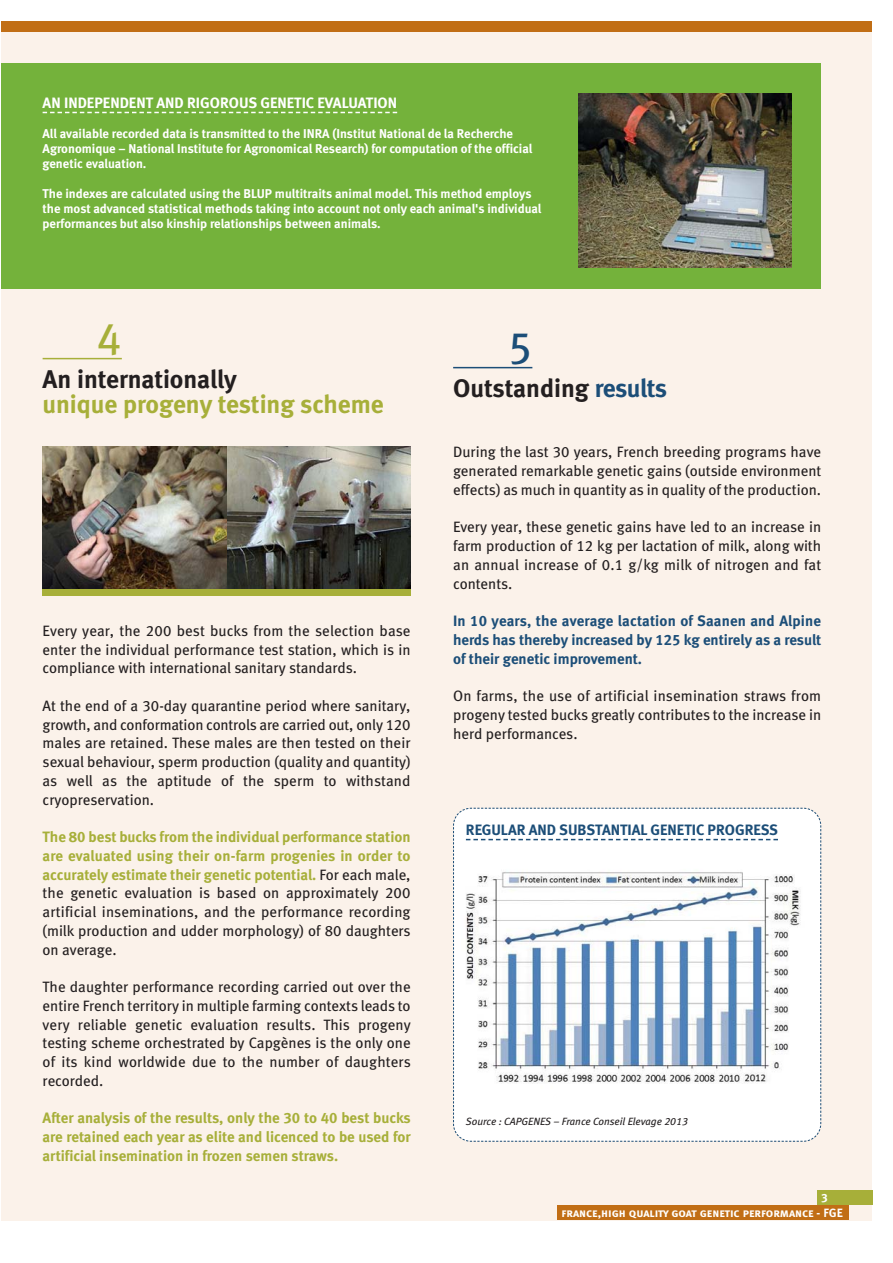
<style>
.page{position:relative;width:893px;height:1263px;background:#fff}
.page>*{position:absolute;margin:0;border:0;box-sizing:border-box;transform-origin:0 0}
.t1{font:45px "Meta Book LF";color:#a7af39}
.t2{font:45px "Meta Book LF";color:#1c4e78}
.t3{font:25.5px "Meta Bold LF";letter-spacing:-.005em;color:#231f20}
.t4{font:25.5px "Meta Bold LF";letter-spacing:-.005em;color:#a7af39}
.t5{font:15px/18.8px "Meta Book LF";color:#231f20;text-align:justify}
.t6{font:15px/18.8px "Meta Bold LF";color:#a7af39;text-align:justify}
.t7{font:15px/18.8px "Meta Bold LF";color:#1c4e78;text-align:justify}
.t8{font:15px "Meta Bold LF";color:#fff}
.t9{font:12.75px/15px "Meta Bold LF";color:#fff}
.t10{font:12px "Meta Bold LF Caps";letter-spacing:-.005em;color:#fff}
.t11{font:12px "Meta Bold LF";color:#fff}
.t12{font:italic 10.5px "Meta Book LF";color:#231f20}
.s1{font-family:"Meta Book LF";color:#231f20}
.s2{color:#1c4e78}
</style>
<div class="page">
<div style="left:1px;top:32px;width:871px;height:1188px;background:#fbf2ea"></div>
<div style="left:453px;top:807px;width:368px;height:335px;background:#fff"></div>
<div style="left:1px;top:64px;width:820px;height:225px;background:#74b23b"></div>
<div style="left:816px;top:1191px;width:56px;height:14px;background:#a7af39"></div>
<div style="left:1px;top:21px;width:871px;height:11px;background:#c16e15"></div>
<img style="left:578px;top:94px;width:213px;height:174px">
<hr style="left:43px;top:358px;width:79px;height:1px;background:#a7af39">
<svg style="left:43px;top:112px;width:354px;height:1px"></svg>
<hr style="left:453px;top:367px;width:79px;height:1px;background:#1c4e78">
<img style="left:43px;top:446px;width:185px;height:143px">
<div style="left:43px;top:589px;width:367px;height:6px;background:#a7af39"></div>
<svg style="left:466px;top:839px;width:312px;height:1px"></svg>
<div style="left:461px;top:859px;width:343px;height:242px;background:#fff"></div>
<img style="left:466px;top:872px;width:335px;height:212px">
<img style="left:228px;top:446px;width:182px;height:143px">
<div style="left:557px;top:1205px;width:291px;height:15px;background:#c16e15"></div>
<p class="t8" style="left:43px;top:96px;width:356px">AN INDEPENDENT AND RIGOROUS GENETIC EVALUATION</p>
<p class="t9" style="left:43px;top:127px;width:491px">All available recorded data is transmitted to the INRA (Institut National de la Recherche<br>Agronomique – National Institute for Agronomical Research) for computation of the official genetic evaluation.</p>
<p class="t9" style="left:43px;top:187px;width:500px">The indexes are calculated using the BLUP multitraits animal model. This method employs the most advanced statistical methods taking into account not only each animal's individual performances but also kinship relationships between animals.</p>
<h1 class="t1" style="left:97px;top:321px;width:27px">4</h1>
<h2 class="t3" style="left:43px;top:369px;width:196px">An internationally</h2>
<h2 class="t4" style="left:43px;top:394px;width:343px">unique progeny testing scheme</h2>
<p class="t5" style="left:43px;top:622px;width:369px">Every year, the 200 best bucks from the selection base enter the individual performance test station, which is in compliance with international sanitary standards.</p>
<p class="t5" style="left:43px;top:697px;width:369px">At the end of a 30-day quarantine period where sanitary, growth, and conformation controls are carried out, only 120 males are retained. These males are then tested on their sexual behaviour, sperm production (quality and quantity) as well as the aptitude of the sperm to withstand cryopreservation.</p>
<p class="t6" style="left:43px;top:829px;width:369px">The 80 best bucks from the individual performance station are evaluated using their on-farm progenies in order to accurately estimate their genetic potential. <span class="s1">For each male,</span></p>
<p class="t5" style="left:43px;top:885px;width:369px">the genetic evaluation is based on approximately 200 artificial inseminations, and the performance recording (milk production and udder morphology) of 80 daughters on average.</p>
<p class="t5" style="left:43px;top:979px;width:370px">The daughter performance recording carried out over the entire French territory in multiple farming contexts leads to very reliable genetic evaluation results. This progeny testing scheme orchestrated by Capgènes is the only one of its kind worldwide due to the number of daughters recorded.</p>
<p class="t6" style="left:43px;top:1110px;width:370px">After analysis of the results, only the 30 to 40 best bucks are retained each year as elite and licenced to be used for artificial insemination in frozen semen straws.</p>
<h1 class="t2" style="left:507px;top:330px;width:27px">5</h1>
<h2 class="t3" style="left:453px;top:378px;width:215px">Outstanding <span class="s2">results</span></h2>
<p class="t5" style="left:453px;top:444px;width:369px">During the last 30 years, French breeding programs have generated remarkable genetic gains (outside environment effects) as much in quantity as in quality of the production.</p>
<p class="t5" style="left:453px;top:519px;width:369px">Every year, these genetic gains have led to an increase in farm production of 12 kg per lactation of milk, along with an annual increase of 0.1 g/kg milk of nitrogen and fat contents.</p>
<p class="t7" style="left:453px;top:613px;width:369px">In 10 years, the average lactation of Saanen and Alpine herds has thereby increased by 125 kg entirely as a result of their genetic improvement.</p>
<p class="t5" style="left:453px;top:688px;width:369px">On farms, the use of artificial insemination straws from progeny tested bucks greatly contributes to the increase in herd performances.</p>
<p class="t7" style="left:466px;top:821px;width:313px">REGULAR AND SUBSTANTIAL GENETIC PROGRESS</p>
<p class="t12" style="left:466px;top:1117px;width:223px">Source : CAPGENES – France Conseil Elevage 2013</p>
<p class="t11" style="left:821px;top:1193px;width:8px">3</p>
<p class="t10" style="left:561px;top:1206px;width:283px">france,high quality goat genetic performance - FGE</p>
</div>
